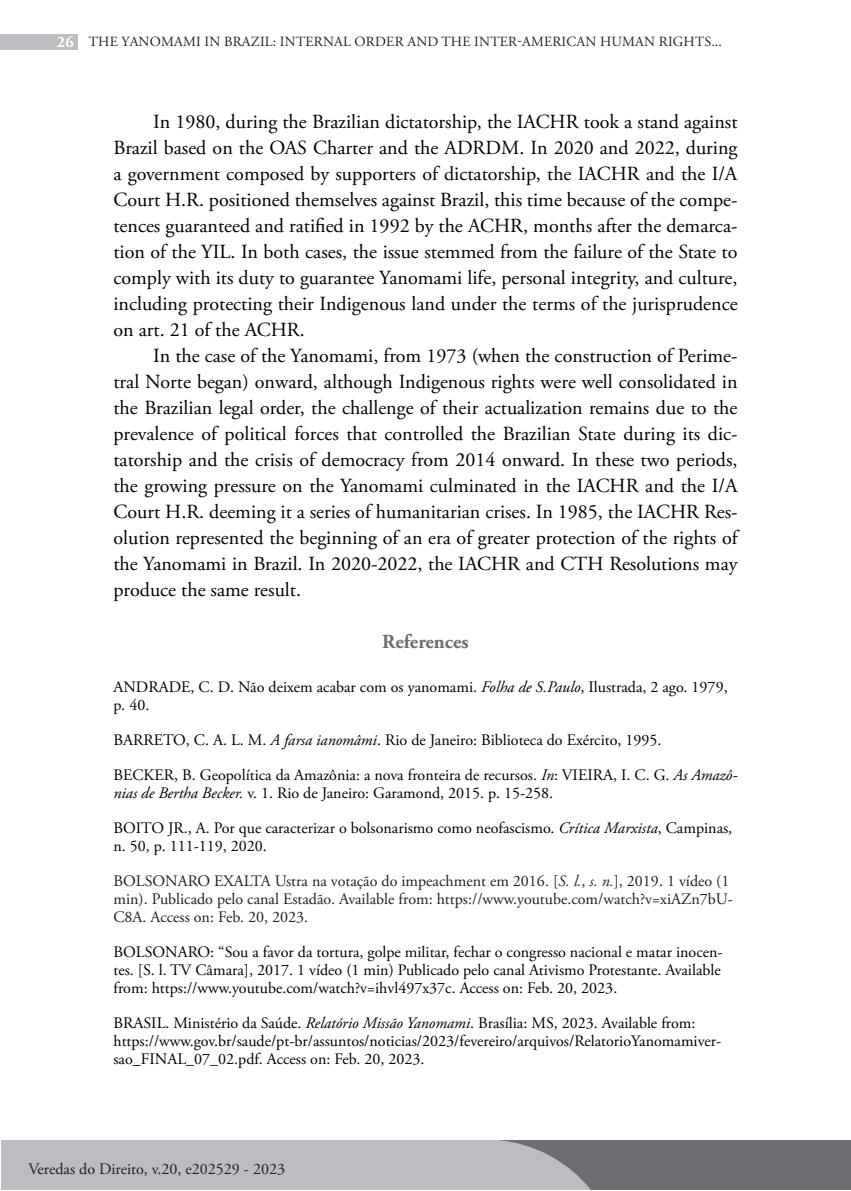
<style>
.page{position:relative;width:851px;height:1191px;background:#fff}
.page>*{position:absolute;margin:0;border:0;box-sizing:border-box;transform-origin:0 0}
.t1{font:20px/26px "Adobe Garamond Pro";color:#000001;text-align:justify}
.t2{font:700 20px "Adobe Garamond Pro";color:#6c6d70}
.t3{font:16px/18px "Adobe Garamond Pro";color:#000001}
.t4{font:16px/35px "Adobe Garamond Pro";color:#231f20}
.t5{font:14px "Adobe Garamond Pro";letter-spacing:.015em;color:#231f20}
.s1{font-weight:700;font-size:16px;color:#fff}
.s2{font-style:italic}
.s3{color:#000001}
</style>
<div class="page">
<div style="left:1px;top:1140px;width:849px;height:50px;background:#6c6d70"></div>
<div style="left:0;top:34px;width:77px;height:16px;background:#bcbdc0"></div>
<div style="left:1px;top:1140px;width:590px;height:50px;background:#bcbdc0"></div>
<p class="t5" style="left:57px;top:34px;width:666px"><span class="s1">26</span> THE YANOMAMI IN BRAZIL: INTERNAL ORDER AND THE INTER-AMERICAN HUMAN RIGHTS...</p>
<p class="t1" style="left:113px;top:109px;width:625px;text-indent:40px">In 1980, during the Brazilian dictatorship, the IACHR took a stand against Brazil based on the OAS Charter and the ADRDM. In 2020 and 2022, during a government composed by supporters of dictatorship, the IACHR and the I/A Court H.R. positioned themselves against Brazil, this time because of the compe&shy;tences guaranteed and ratified in 1992 by the ACHR, months after the demarca&shy;tion of the YIL. In both cases, the issue stemmed from the failure of the State to comply with its duty to guarantee Yanomami life, personal integrity, and culture, including protecting their Indigenous land under the terms of the jurisprudence on art. 21 of the ACHR.</p>
<p class="t1" style="left:113px;top:343px;width:625px;text-indent:40px">In the case of the Yanomami, from 1973 (when the construction of Perime&shy;tral Norte began) onward, although Indigenous rights were well consolidated in the Brazilian legal order, the challenge of their actualization remains due to the prevalence of political forces that controlled the Brazilian State during its dic&shy;tatorship and the crisis of democracy from 2014 onward. In these two periods, the growing pressure on the Yanomami culminated in the IACHR and the I/A Court H.R. deeming it a series of humanitarian crises. In 1985, the IACHR Res&shy;olution represented the beginning of an era of greater protection of the rights of the Yanomami in Brazil. In 2020-2022, the IACHR and CTH Resolutions may produce the same result.</p>
<p class="t2" style="left:382px;top:630px;width:88px">References</p>
<p class="t3" style="left:113px;top:678px;width:615px">ANDRADE, C. D. Não deixem acabar com os yanomami. <span class="s2">Folha de S.Paulo</span>, Ilustrada, 2 ago. 1979, p. 40.</p>
<p class="t3" style="left:113px;top:723px;width:625px;line-height:35px">BARRETO, C. A. L. M. <span class="s2">A farsa ianomâmi</span>. Rio de Janeiro: Biblioteca do Exército, 1995.<br>BECKER, B. Geopolítica da Amazônia: a nova fronteira de recursos. <span class="s2">In</span>: VIEIRA, I. C. G. <span class="s2">As Amazô-</span></p>
<p class="t3" style="left:113px;top:776px;width:620px;line-height:35px"><span class="s2">nias de Bertha Becker.</span> v. 1. Rio de Janeiro: Garamond, 2015. p. 15-258.<br>BOITO JR., A. Por que caracterizar o bolsonarismo como neofascismo. <span class="s2">Crítica Marxista</span>, Campinas,</p>
<p class="t4" style="left:113px;top:829px;width:617px"><span class="s3">n. 50, p. 111-119, 2020.<br></span>BOLSONARO EXALTA Ustra na votação do impeachment em 2016. [<span class="s2">S. l.</span>, <span class="s2">s. n.</span>], 2019. 1 vídeo (1</p>
<p class="t4" style="left:113px;top:890px;width:620px;line-height:18px">min). Publicado pelo canal Estadão. Available from: https://www.youtube.com/watch?v=xiAZn7bU-<br>C8A. Access on: Feb. 20, 2023.</p>
<p class="t3" style="left:113px;top:943px;width:610px;text-align:justify">BOLSONARO: “Sou a favor da tortura, golpe militar, fechar o congresso nacional e matar inocen&shy;tes. [S. l. TV Câmara], 2017. 1 vídeo (1 min) Publicado pelo canal Ativismo Protestante. Available from: https://www.youtube.com/watch?v=ihvl497x37c. Access on: Feb. 20, 2023.</p>
<p class="t3" style="left:113px;top:1014px;width:609px">BRASIL. Ministério da Saúde. <span class="s2">Relatório Missão Yanomami</span>. Brasília: MS, 2023. Available from: https://www.gov.br/saude/pt-br/assuntos/noticias/2023/fevereiro/arquivos/RelatorioYanomamiver&shy;sao_FINAL_07_02.pdf. Access on: Feb. 20, 2023.</p>
<p class="t4" style="left:28px;top:1152px;width:258px">Veredas do Direito, v.20, e202529 - 2023</p>
</div>
